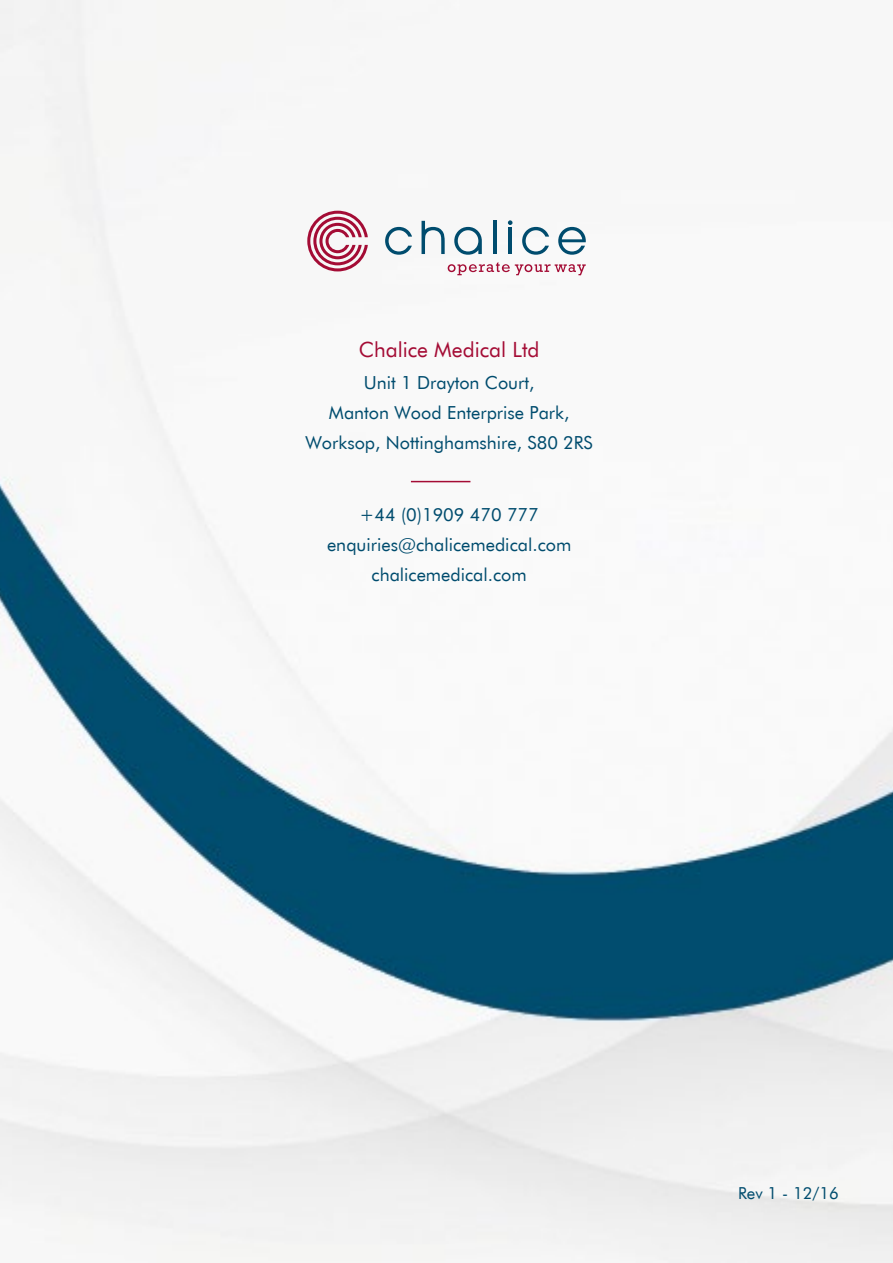
<style>
.page{position:relative;width:893px;height:1263px;background:#fff}
.page>*{position:absolute;margin:0;border:0;box-sizing:border-box;transform-origin:0 0}
.t1{font:21px "Futura BT";color:#a40c35}
.t2{font:18px/30px "Futura BT";color:#004c6e;text-align:center}
.t3{font:16.5px "Futura BT";color:#004c6e}
</style>
<div class="page">
<img style="left:0;top:0;width:893px;height:1263px">
<svg style="left:307px;top:211px;width:61px;height:60px"></svg>
<svg style="left:385px;top:227px;width:27px;height:28px"></svg>
<svg style="left:422px;top:221px;width:23px;height:33px"></svg>
<svg style="left:558px;top:227px;width:28px;height:28px"></svg>
<svg style="left:454px;top:227px;width:28px;height:28px"></svg>
<hr style="left:493px;top:221px;width:3px;height:33px;background:#004c6e">
<svg style="left:522px;top:227px;width:27px;height:28px"></svg>
<hr style="left:508px;top:228px;width:4px;height:26px;background:#004c6e">
<svg style="left:508px;top:220px;width:4px;height:5px"></svg>
<svg style="left:448px;top:262px;width:138px;height:13px"></svg>
<hr style="left:411px;top:481px;width:59px;height:1px;background:#a40c35">
<p class="t1" style="left:359px;top:337px;width:182px">Chalice Medical Ltd</p>
<p class="t2" style="left:306px;top:367px;width:289px">Unit 1 Drayton Court,<br>Manton Wood Enterprise Park,<br>Worksop, Nottinghamshire, S80 2RS</p>
<p class="t2" style="left:327px;top:499px;width:246px">+44 (0)1909 470 777 enquiries@chalicemedical.com chalicemedical.com</p>
<p class="t3" style="left:738px;top:1183px;width:102px">Rev 1 - 12/16</p>
</div>
